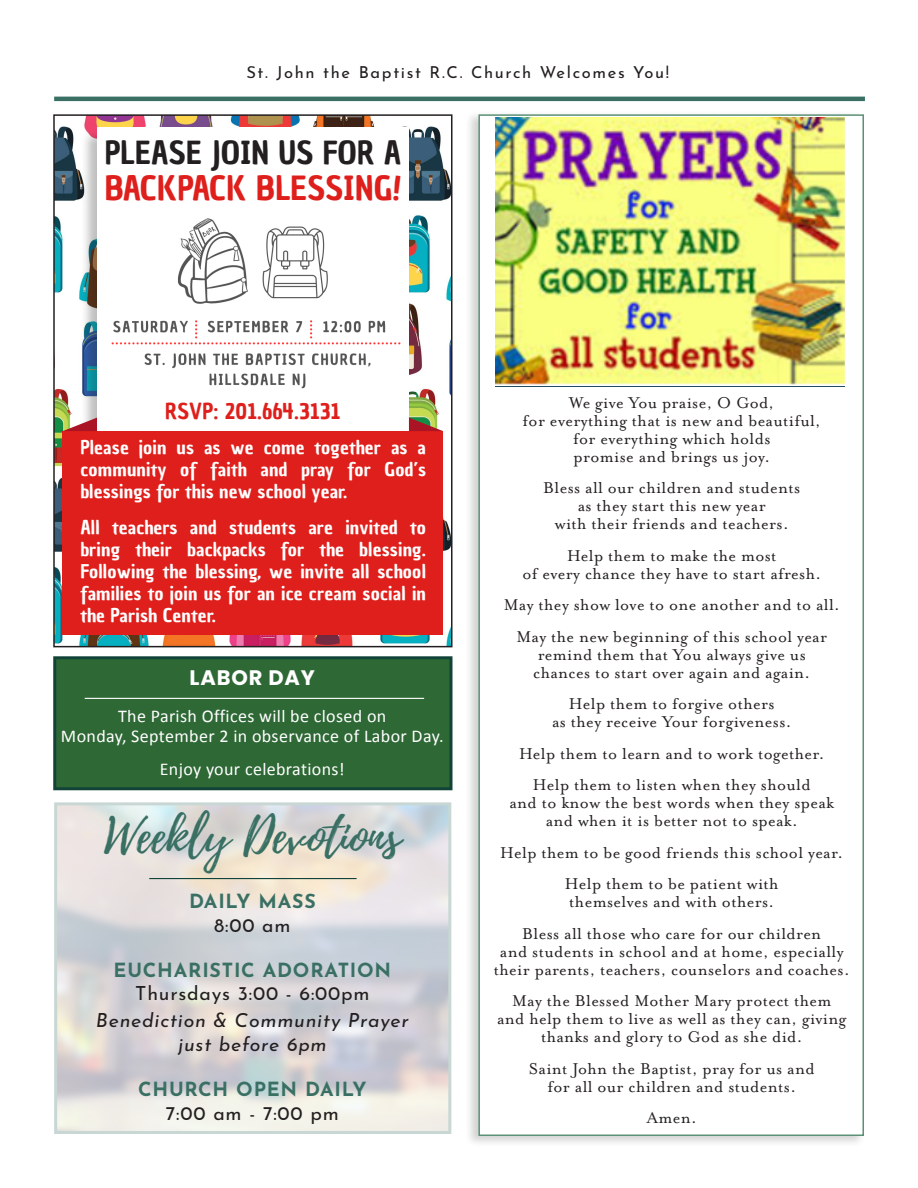
<style>
.page{position:relative;width:918px;height:1188px;background:#fff}
.page>*{position:absolute;margin:0;border:0;box-sizing:border-box;transform-origin:0 0}
.t1{font:48px "Playlist Script";color:#3a7064}
.t2{font:32.55px "Chau Philomene One";letter-spacing:.01em;color:#df1f1b;scale:1.05 1}
.t3{font:31.05px "Chau Philomene One";letter-spacing:.01em;color:#231f20;scale:1.05 1}
.t4{font:21.45px "Chau Philomene One";letter-spacing:.01em;color:#df1f1b;scale:1.05 1}
.t5{font:700 21px "Poppins";letter-spacing:.04em;color:#fff}
.t6{font:700 19.5px/23.4px "Josefin Sans";letter-spacing:.04em;color:#3a7064;text-align:center}
.t7{font:italic 19.5px/23.4px "Josefin Sans";letter-spacing:.04em;color:#231f20;text-align:center}
.t8{font:18.45px/22.2px "Chau Philomene One";letter-spacing:.01em;color:#fff;text-align:justify;scale:1.05 1}
.t9{font:18px/18px "Mrs Eaves OT";letter-spacing:.02em;color:#231f20;text-align:center}
.t10{font:18px/19.5px "Calibri";letter-spacing:.02em;color:#fff;text-align:center}
.t11{font:16.5px "Josefin Sans";letter-spacing:.1em;color:#231f20}
.s1{font-weight:400;color:#231f20}
</style>
<div class="page">
<hr style="left:149px;top:878px;width:208px;height:1px;background:#124338">
<hr style="left:54px;top:97px;width:811px;height:4px;background:#3a7064">
<img style="left:56px;top:117px;width:394px;height:527px">
<div style="left:81px;top:130px;width:329px;height:427px;background:#231f20;opacity:.29"></div>
<div style="left:97px;top:127px;width:312px;height:410px;background:#fff"></div>
<img style="left:111px;top:320px;width:290px;height:69px">
<div style="left:63px;top:431px;width:380px;height:203px;background:#df1f1b"></div>
<svg style="left:63px;top:418px;width:34px;height:13px"></svg>
<svg style="left:409px;top:418px;width:34px;height:13px"></svg>
<img style="left:178px;top:218px;width:70px;height:86px">
<img style="left:262px;top:226px;width:66px;height:73px">
<div style="left:53px;top:114px;width:400px;height:533px;border:2px solid #231f20"></div>
<div style="left:465px;top:110px;width:401px;height:1037px;background:#231f20;opacity:.2"></div>
<svg style="left:478px;top:114px;width:387px;height:1023px"></svg>
<img style="left:495px;top:117px;width:350px;height:268px">
<div style="left:53px;top:656px;width:400px;height:134px;background:#2e6835;border:3px solid #124338"></div>
<hr style="left:85px;top:698px;width:339px;height:1px;background:#fff">
<p class="t11" style="left:246px;top:59px;width:424px">St. John the Baptist R.C. Church Welcomes You!</p>
<p class="t3" style="left:105px;top:132px;width:284px">PLEASE JOIN US FOR A</p>
<p class="t2" style="left:105px;top:166px;width:284px">BACKPACK BLESSING!</p>
<p class="t4" style="left:165px;top:397px;width:168px">RSVP: 201.664.3131</p>
<p class="t9" style="left:523px;top:394px;width:300px">We give You praise, O God,<br>for everything that is new and beautiful, for everything which holds<br>promise and brings us joy.</p>
<p class="t9" style="left:543px;top:479px;width:259px">Bless all our children and students as they start this new year<br>with their friends and teachers.</p>
<p class="t9" style="left:522px;top:547px;width:300px">Help them to make the most<br>of every chance they have to start afresh.</p>
<p class="t9" style="left:504px;top:596px;width:338px">May they show love to one another and to all.</p>
<p class="t9" style="left:516px;top:628px;width:312px">May the new beginning of this school year remind them that You always give us chances to start over again and again.</p>
<p class="t9" style="left:552px;top:695px;width:241px">Help them to forgive others<br>as they receive Your forgiveness.</p>
<p class="t9" style="left:519px;top:745px;width:307px">Help them to learn and to work together.</p>
<p class="t9" style="left:509px;top:776px;width:326px">Help them to listen when they should<br>and to know the best words when they speak and when it is better not to speak.</p>
<p class="t9" style="left:500px;top:844px;width:344px">Help them to be good friends this school year.</p>
<p class="t9" style="left:565px;top:875px;width:215px;text-align:left">Help them to be patient with themselves and with others.</p>
<p class="t9" style="left:494px;top:925px;width:357px">Bless all those who care for our children<br>and students in school and at home, especially their parents, teachers, counselors and coaches.</p>
<p class="t9" style="left:497px;top:992px;width:351px">May the Blessed Mother Mary protect them and help them to live as well as they can, giving thanks and glory to God as she did.</p>
<p class="t9" style="left:529px;top:1060px;width:287px">Saint John the Baptist, pray for us and for all our children and students.</p>
<p class="t9" style="left:647px;top:1109px;width:51px">Amen.</p>
<p class="t8" style="left:80px;top:436px;width:331px">Please join us as we come together as a community of faith and pray for God’s blessings for this new school year.</p>
<p class="t8" style="left:80px;top:516px;width:331px">All teachers and students are invited to bring their backpacks for the blessing.<br>Following the blessing, we invite all school families to join us for an ice cream social in the Parish Center.</p>
<p class="t5" style="left:190px;top:666px;width:127px">LABOR DAY</p>
<p class="t10" style="left:61px;top:707px;width:384px">The Parish Offices will be closed on<br>Monday, September 2 in observance of Labor Day.</p>
<p class="t10" style="left:160px;top:759px;width:187px">Enjoy your celebrations!</p>
<p class="t1" style="left:104px;top:802px;width:298px">Weekly Devotions</p>
<p class="t6" style="left:189px;top:887px;width:128px">DAILY MASS<br><span class="s1">8:00 am</span></p>
<p class="t6" style="left:114px;top:956px;width:279px">EUCHARISTIC ADORATION<br><span class="s1">Thursdays 3:00 - 6:00pm</span></p>
<p class="t7" style="left:96px;top:1007px;width:314px">Benediction &amp; Community Prayer just before 6pm</p>
<p class="t6" style="left:138px;top:1075px;width:230px">CHURCH OPEN DAILY<br><span class="s1">7:00 am - 7:00 pm</span></p>
</div>
